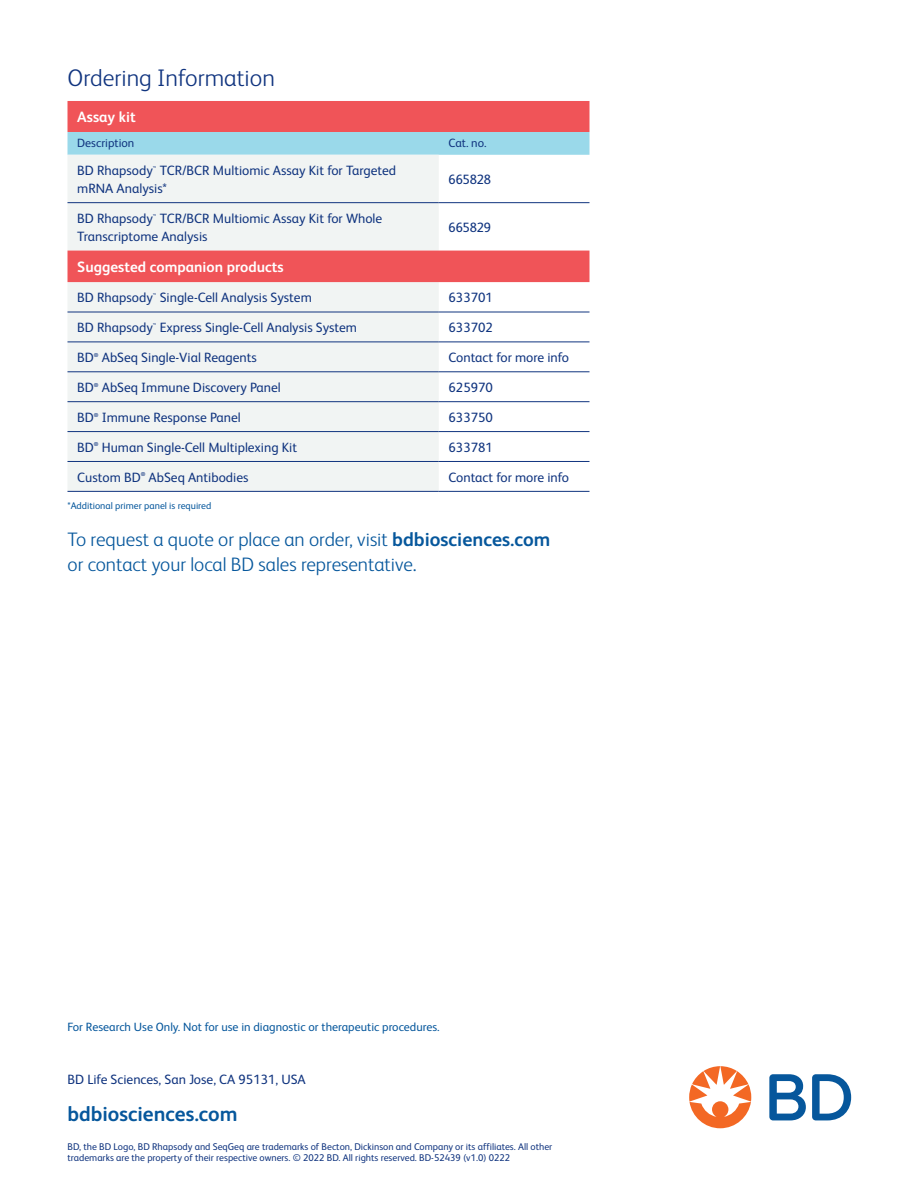
<style>
.page{position:relative;width:918px;height:1188px;background:#fff}
.page>*{position:absolute;margin:0;border:0;box-sizing:border-box;transform-origin:0 0}
.Subhead_3{font:300 24px "FS Albert Pro";color:#10347f}
.t1{font:700 21px "FS Albert Pro";color:#06579c}
.Introductory_Text{font:300 19.5px/25.5px "FS Albert Pro";color:#06579c}
.Body_Header{font:700 15px "FS Albert Pro";color:#fff}
.Specifications{font:13.5px/18px "FS Albert Pro";color:#10347f}
.Table_Numbers{font:13.5px "FS Albert Pro";color:#10347f}
.t2{font:12px "FS Albert Pro";color:#06579c}
.t3{font:12px "FS Albert Pro";color:#10347f}
.t4{font:9.75px/11.2px "FS Albert Pro";color:#10347f}
.Copyright{font:9.75px "FS Albert Pro";color:#06579c}
.Specifications-2{font:700 5.7px "FS Albert Pro";color:#10347f}
.Specifications-3{font:5.7px "FS Albert Pro";color:#10347f}
.s1{font-weight:700}
</style>
<div class="page">
<svg style="left:68px;top:101px;width:522px;height:54px;background:#cc8c96"></svg>
<div style="left:68px;top:155px;width:371px;height:336px;background:#f1f4f3"></div>
<div style="left:68px;top:251px;width:522px;height:31px;background:#f05458"></div>
<hr style="left:439px;top:202px;width:151px;height:1px;background:#10347f">
<hr style="left:439px;top:372px;width:151px;height:1px;background:#10347f">
<hr style="left:439px;top:401px;width:151px;height:1px;background:#10347f">
<hr style="left:439px;top:431px;width:151px;height:1px;background:#10347f">
<hr style="left:68px;top:312px;width:371px;height:1px;background:#10347f">
<hr style="left:68px;top:342px;width:371px;height:1px;background:#10347f">
<hr style="left:68px;top:372px;width:371px;height:1px;background:#10347f">
<hr style="left:68px;top:401px;width:371px;height:1px;background:#10347f">
<hr style="left:68px;top:431px;width:371px;height:1px;background:#10347f">
<hr style="left:68px;top:202px;width:371px;height:1px;background:#10347f">
<hr style="left:439px;top:342px;width:151px;height:1px;background:#10347f">
<hr style="left:439px;top:312px;width:151px;height:1px;background:#10347f">
<hr style="left:68px;top:461px;width:371px;height:1px;background:#10347f">
<hr style="left:68px;top:491px;width:371px;height:1px;background:#10347f">
<hr style="left:439px;top:461px;width:151px;height:1px;background:#10347f">
<hr style="left:439px;top:491px;width:151px;height:1px;background:#10347f">
<svg style="left:769px;top:1074px;width:82px;height:46px"></svg>
<svg style="left:689px;top:1066px;width:62px;height:62px"></svg>
<p class="Subhead_3" style="left:68px;top:61px;width:209px">Ordering Information</p>
<p class="Body_Header" style="left:77px;top:107px;width:60px">Assay kit</p>
<p class="t3" style="left:77px;top:135px;width:59px">Description</p>
<p class="t3" style="left:448px;top:135px;width:40px">Cat. no.</p>
<p class="Specifications" style="left:77px;top:160px;width:77px">BD Rhapsody</p>
<p class="Specifications-3" style="left:153px;top:164px;width:5px">™</p>
<p class="Specifications" style="left:77px;top:160px;width:321px;text-indent:82px">TCR/BCR Multiomic Assay Kit for Targeted mRNA Analysis*</p>
<p class="Specifications" style="left:448px;top:169px;width:44px">665828</p>
<p class="Specifications" style="left:77px;top:208px;width:77px">BD Rhapsody</p>
<p class="Specifications-3" style="left:153px;top:212px;width:5px">™</p>
<p class="Specifications" style="left:77px;top:208px;width:307px;text-indent:82px">TCR/BCR Multiomic Assay Kit for Whole<br>Transcriptome Analysis</p>
<p class="Specifications" style="left:448px;top:217px;width:44px">665829</p>
<p class="Body_Header" style="left:77px;top:256px;width:208px">Suggested companion products</p>
<p class="Specifications" style="left:77px;top:288px;width:77px">BD Rhapsody</p>
<p class="Specifications-3" style="left:153px;top:291px;width:5px">™</p>
<p class="Specifications" style="left:160px;top:288px;width:154px">Single-Cell Analysis System</p>
<p class="Table_Numbers" style="left:448px;top:288px;width:46px">633701</p>
<p class="Specifications" style="left:77px;top:318px;width:77px">BD Rhapsody</p>
<p class="Specifications-3" style="left:153px;top:321px;width:5px">™</p>
<p class="Specifications" style="left:160px;top:318px;width:199px">Express Single-Cell Analysis System</p>
<p class="Table_Numbers" style="left:448px;top:318px;width:46px">633702</p>
<p class="Specifications" style="left:77px;top:347px;width:18px">BD</p>
<p class="Specifications-2" style="left:94px;top:351px;width:6px">®</p>
<p class="Specifications" style="left:102px;top:347px;width:157px">AbSeq Single-Vial Reagents</p>
<p class="Table_Numbers" style="left:448px;top:348px;width:122px">Contact for more info</p>
<p class="Specifications" style="left:77px;top:377px;width:18px">BD</p>
<p class="Specifications-2" style="left:94px;top:381px;width:6px">®</p>
<p class="Specifications" style="left:102px;top:377px;width:181px">AbSeq Immune Discovery Panel</p>
<p class="Table_Numbers" style="left:448px;top:378px;width:46px">625970</p>
<p class="Specifications" style="left:77px;top:407px;width:18px">BD</p>
<p class="Specifications-2" style="left:94px;top:411px;width:6px">®</p>
<p class="Specifications" style="left:102px;top:407px;width:141px">Immune Response Panel</p>
<p class="Table_Numbers" style="left:448px;top:408px;width:46px">633750</p>
<p class="Specifications" style="left:77px;top:437px;width:18px">BD</p>
<p class="Specifications-2" style="left:94px;top:440px;width:6px">®</p>
<p class="Specifications" style="left:102px;top:437px;width:197px">Human Single-Cell Multiplexing Kit</p>
<p class="Table_Numbers" style="left:448px;top:437px;width:46px">633781</p>
<p class="Specifications" style="left:77px;top:467px;width:65px">Custom BD</p>
<p class="Specifications-2" style="left:141px;top:470px;width:6px">®</p>
<p class="Specifications" style="left:149px;top:467px;width:101px">AbSeq Antibodies</p>
<p class="Table_Numbers" style="left:448px;top:467px;width:122px">Contact for more info</p>
<p class="Copyright" style="left:68px;top:499px;width:145px">*Additional primer panel is required</p>
<p class="Introductory_Text" style="left:68px;top:525px;width:484px">To request a quote or place an order, visit <span class="s1">bdbiosciences.com </span>or contact your local BD sales representative.</p>
<p class="t2" style="left:68px;top:1018px;width:374px">For Research Use Only. Not for use in diagnostic or therapeutic procedures.</p>
<p class="Specifications" style="left:68px;top:1070px;width:240px">BD Life Sciences, San Jose, CA 95131, USA</p>
<h2 class="t1" style="left:68px;top:1099px;width:172px">bdbiosciences.com</h2>
<p class="t4" style="left:68px;top:1140px;width:486px">BD, the BD Logo, BD Rhapsody and SeqGeq are trademarks of Becton, Dickinson and Company or its affiliates. All other trademarks are the property of their respective owners. © 2022 BD. All rights reserved. BD-52439 (v1.0) 0222</p>
</div>
